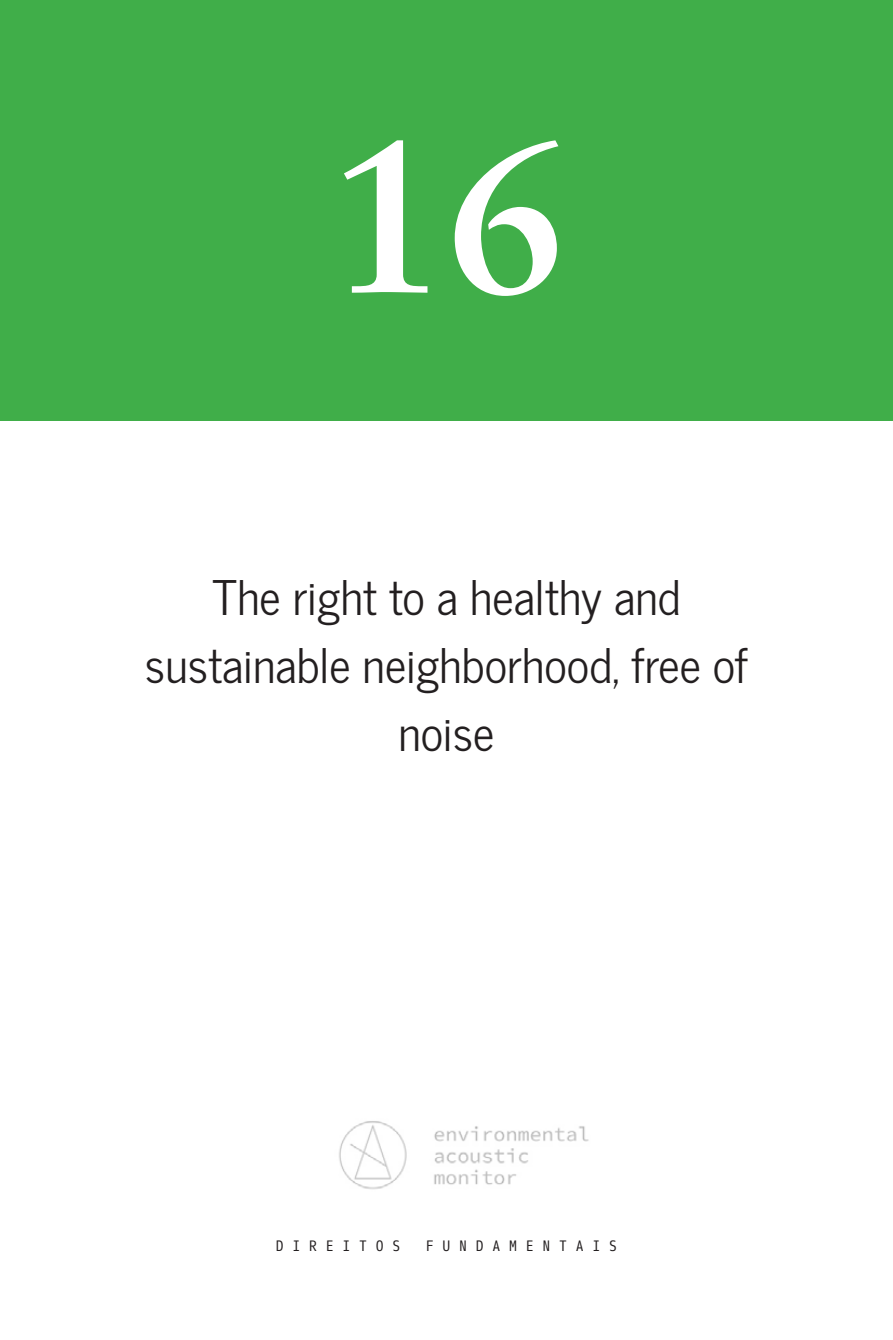
<style>
.page{position:relative;width:893px;height:1340px;background:#fff}
.page>*{position:absolute;margin:0;border:0;box-sizing:border-box;transform-origin:0 0}
.topo{font:700 216px "Sabon LT Std";color:#fff}
.corpo{font:47.25px/67.5px "News Cycle";color:#231f20;text-align:center}
.t1{font:14.62px "Eco Coding";letter-spacing:.6em;color:#231f20}
</style>
<div class="page">
<img style="left:339px;top:1121px;width:250px;height:69px">
<div style="left:0;top:0;width:893px;height:420px;background:#40ae49"></div>
<p class="topo" style="left:326px;top:83px;width:242px">16</p>
<p class="corpo" style="left:145px;top:562px;width:605px">The right to a healthy and sustainable neighborhood, free of noise</p>
<p class="t1" style="left:276px;top:1237px;width:126px">DIREITOS</p>
<p class="t1" style="left:426px;top:1237px;width:193px">FUNDAMENTAIS</p>
</div>
